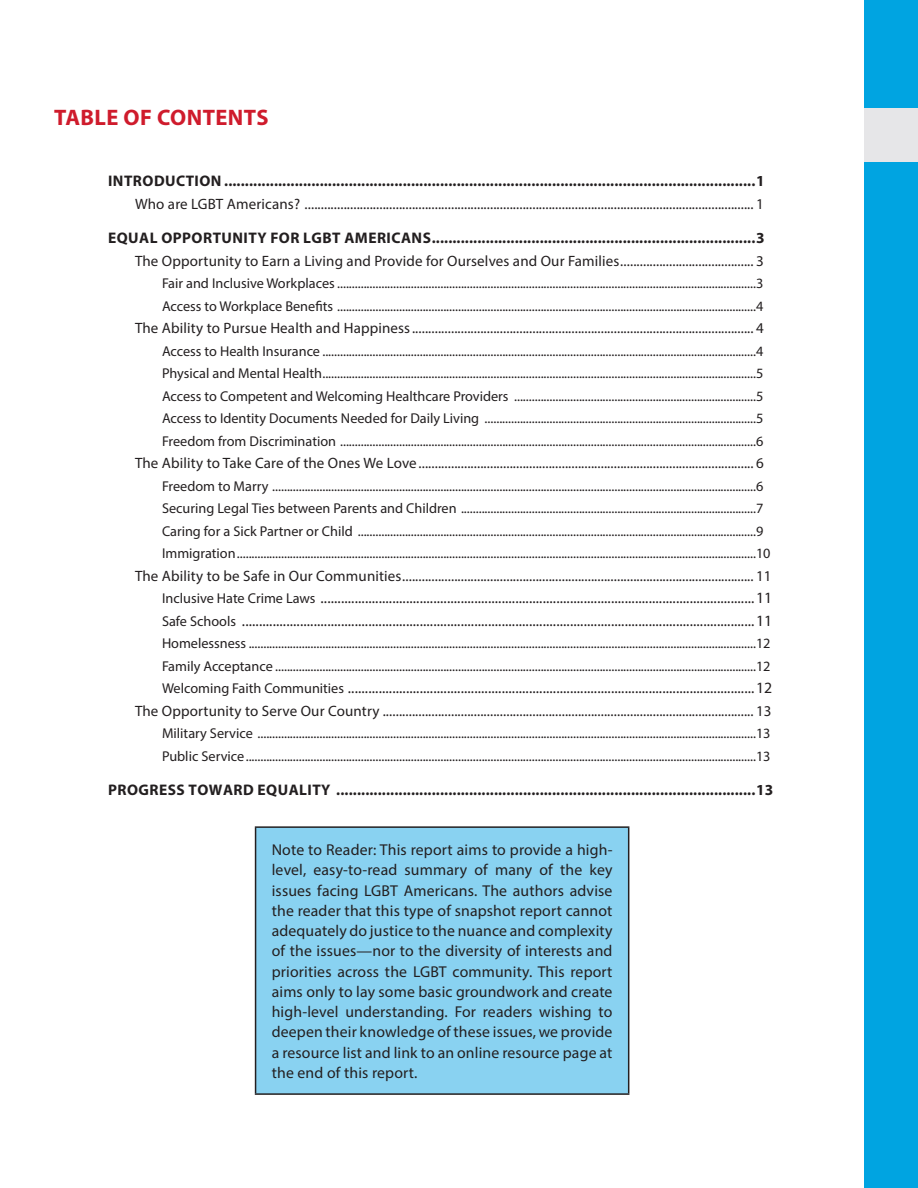
<style>
.page{position:relative;width:918px;height:1188px;background:#fff}
.page>*{position:absolute;margin:0;border:0;box-sizing:border-box;transform-origin:0 0}
.TOC_Heading{font:700 22.5px "Myriad Pro";letter-spacing:.02em;color:#cf1b2c}
.TOC_Tier_3{font:15.75px/20.2px "Myriad Pro";letter-spacing:.01em;color:#231f20;text-align:justify}
.TOC_Tier_1{font:700 15.3px "Myriad Pro";letter-spacing:.03em;color:#231f20}
.TOC_Tier_2{font:15px "Myriad Pro";letter-spacing:.01em;color:#231f20}
.TOC_Tier_3-2{font:14.25px "Myriad Pro";color:#231f20}
.s1{font-size:14.25px}
</style>
<div class="page">
<div style="left:864px;top:0;width:54px;height:1188px;background:#00a4e1"></div>
<div style="left:864px;top:108px;width:54px;height:54px;background:#e6e6e8"></div>
<div style="left:256px;top:827px;width:373px;height:267px;background:#89d2f1"></div>
<hr style="left:255px;top:826px;width:374px;height:2px;background:#231f20">
<hr style="left:255px;top:828px;width:1px;height:265px;background:#231f20">
<hr style="left:628px;top:828px;width:1px;height:265px;background:#231f20">
<hr style="left:255px;top:1093px;width:374px;height:2px;background:#231f20">
<p class="TOC_Heading" style="left:54px;top:103px;width:216px">TABLE OF CONTENTS</p>
<p class="TOC_Tier_1" style="left:108px;top:171px;width:658px">INTRODUCTION ................................................................................................................................1</p>
<p class="TOC_Tier_2" style="left:135px;top:195px;width:630px">Who are LGBT Americans? .......................................................................................................................................... 1</p>
<p class="TOC_Tier_1" style="left:108px;top:228px;width:658px">EQUAL OPPORTUNITY FOR LGBT AMERICANS..............................................................................3</p>
<p class="TOC_Tier_2" style="left:135px;top:252px;width:630px">The Opportunity to Earn a Living and Provide for Ourselves and Our Families......................................... 3</p>
<p class="TOC_Tier_3-2" style="left:162px;top:275px;width:603px">Fair and Inclusive Workplaces ..............................................................................................................................................3</p>
<p class="TOC_Tier_3-2" style="left:162px;top:297px;width:603px">Access to Workplace Benefits ..............................................................................................................................................4</p>
<p class="TOC_Tier_2" style="left:135px;top:319px;width:630px">The Ability to Pursue Health and Happiness......................................................................................................... 4</p>
<p class="TOC_Tier_3-2" style="left:162px;top:342px;width:603px">Access to Health Insurance ...................................................................................................................................................4</p>
<p class="TOC_Tier_3-2" style="left:162px;top:365px;width:603px">Physical and Mental Health...................................................................................................................................................5</p>
<p class="TOC_Tier_3-2" style="left:162px;top:387px;width:603px">Access to Competent and Welcoming Healthcare Providers ..................................................................................5</p>
<p class="TOC_Tier_3-2" style="left:162px;top:410px;width:603px">Access to Identity Documents Needed for Daily Living ............................................................................................5</p>
<p class="TOC_Tier_3-2" style="left:162px;top:432px;width:603px">Freedom from Discrimination .............................................................................................................................................6</p>
<p class="TOC_Tier_2" style="left:135px;top:454px;width:630px">The Ability to Take Care of the Ones We Love....................................................................................................... 6</p>
<p class="TOC_Tier_3-2" style="left:162px;top:477px;width:603px">Freedom to Marry ....................................................................................................................................................................6</p>
<p class="TOC_Tier_3-2" style="left:162px;top:500px;width:603px">Securing Legal Ties between Parents and Children ....................................................................................................7</p>
<p class="TOC_Tier_3-2" style="left:162px;top:522px;width:603px">Caring for a Sick Partner or Child .......................................................................................................................................9</p>
<p class="TOC_Tier_3-2" style="left:162px;top:545px;width:610px">Immigration................................................................................................................................................................................10</p>
<p class="TOC_Tier_2" style="left:135px;top:567px;width:638px">The Ability to be Safe in Our Communities............................................................................................................ 11</p>
<p class="TOC_Tier_3" style="left:162px;top:588px;width:612px"><span class="s1">Inclusive Hate Crime Laws</span> ...............................................................................................................................11</p>
<p class="TOC_Tier_3" style="left:162px;top:610px;width:612px"><span class="s1">Safe Schools</span> ......................................................................................................................................................11</p>
<p class="TOC_Tier_3-2" style="left:162px;top:635px;width:610px">Homelessness ............................................................................................................................................................................12</p>
<p class="TOC_Tier_3-2" style="left:162px;top:657px;width:610px">Family Acceptance ...................................................................................................................................................................12</p>
<p class="TOC_Tier_3" style="left:162px;top:678px;width:612px"><span class="s1">Welcoming Faith Communities</span> .......................................................................................................................12</p>
<p class="TOC_Tier_2" style="left:135px;top:702px;width:638px">The Opportunity to Serve Our Country .................................................................................................................. 13</p>
<p class="TOC_Tier_3-2" style="left:162px;top:725px;width:610px">Military Service .........................................................................................................................................................................13</p>
<p class="TOC_Tier_3-2" style="left:162px;top:747px;width:610px">Public Service.............................................................................................................................................................................13</p>
<p class="TOC_Tier_1" style="left:108px;top:780px;width:667px">PROGRESS TOWARD EQUALITY .....................................................................................................13</p>
<p class="TOC_Tier_3" style="left:272px;top:839px;width:342px">Note to Reader: This report aims to provide a high&shy;level, easy-to-read summary of many of the key issues facing LGBT Americans. The authors advise the reader that this type of snapshot report cannot adequately do justice to the nuance and complexity of the issues—nor to the diversity of interests and priorities across the LGBT community. This report aims only to lay some basic groundwork and create high-level understanding. For readers wishing to deepen their knowledge of these issues, we provide a resource list and link to an online resource page at the end of this report.</p>
</div>
